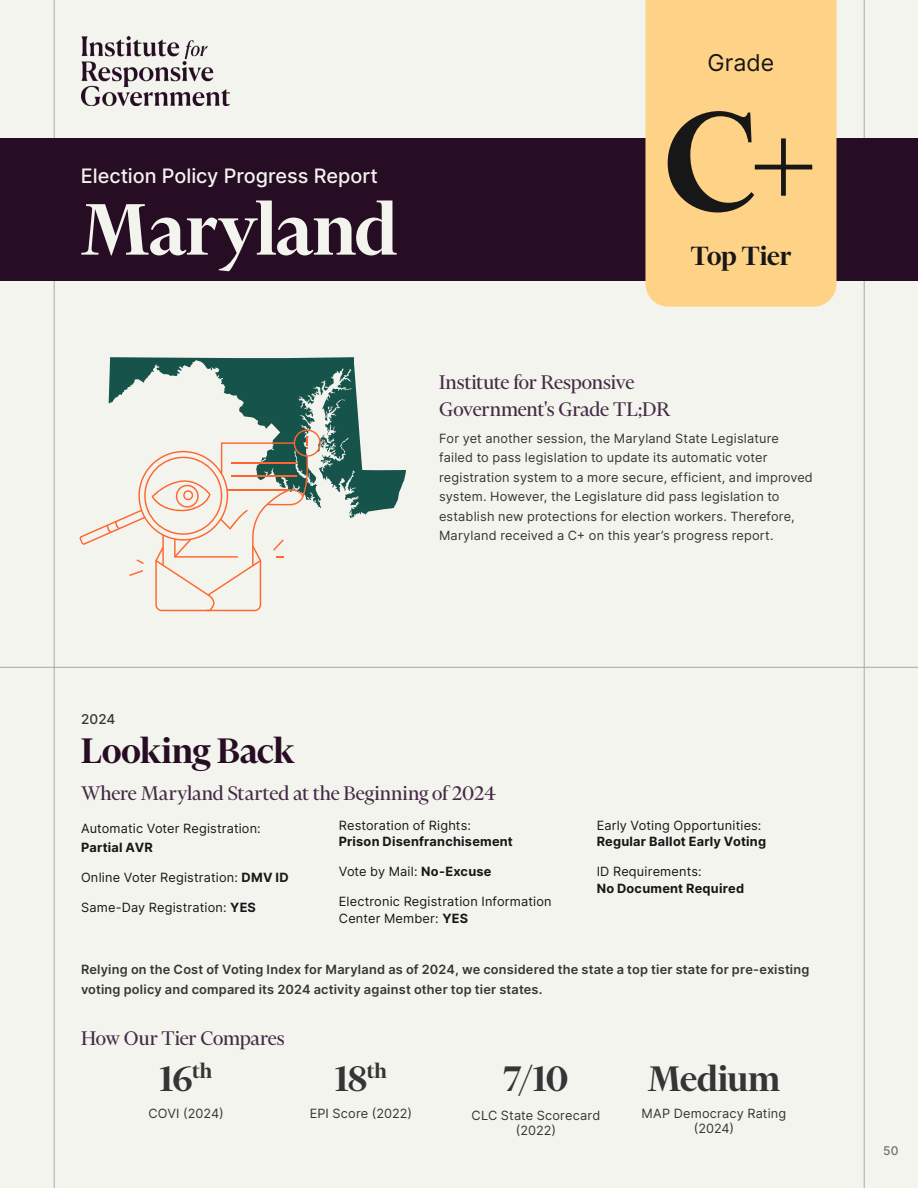
<style>
.page{position:relative;width:918px;height:1188px;background:#f4f4ee}
.page>*{position:absolute;margin:0;border:0;box-sizing:border-box;transform-origin:0 0}
.t1{font:600 162px "Financier Display";color:#171717}
.t2{font:600 83.25px "Financier Display";letter-spacing:-.005em;color:#f4f4ee}
.t3{font:600 40.5px "Financier Display";letter-spacing:-.015em;color:#353535}
.t4{font:600 40.5px "Financier Display";letter-spacing:-.005em;color:#270d24}
.t5{font:600 30.15px "Financier Display";letter-spacing:-.01em;color:#171717}
.t6{font:23.25px "Inter";color:#171717}
.t7{font:22.5px "Financier Display";letter-spacing:-.01em;color:#452946}
.t8{font:500 19.95px "Inter";color:#f4f4ee}
.t9{font:500 13.5px "Inter";color:#353535}
.Bullet_02{font:12.75px/19.5px "Inter";letter-spacing:.015em;color:#353535;text-align:center}
.t10{font:12.75px/16.5px "Inter";letter-spacing:.015em;color:#171717}
.t11{font:600 12.75px/19.5px "Inter";letter-spacing:.015em;color:#353535}
.t12{font:700 12.75px/16.5px "Inter";letter-spacing:.015em;color:#171717}
.t13{font:500 12px "Inter";color:#6f6f6f}
.s1{font-size:150px}
.s2{font-weight:700}
.s3{font-weight:400}
</style>
<div class="page">
<hr style="left:54px;top:0;width:1px;height:1188px;background:#a8a8a8">
<hr style="left:864px;top:0;width:1px;height:1188px;background:#a8a8a8">
<img style="left:81px;top:37px;width:148px;height:69px">
<svg style="left:109px;top:357px;width:297px;height:161px"></svg>
<div style="left:0;top:139px;width:918px;height:142px;background:#270d24"></div>
<hr style="left:0;top:667px;width:918px;height:1px;background:#a8a8a8">
<div style="left:645px;top:0;width:192px;height:307px;background:#ffd387"></div>
<svg style="left:79px;top:430px;width:248px;height:181px"></svg>
<p class="t8" style="left:81px;top:161px;width:298px">Election Policy Progress Report</p>
<p class="t2" style="left:81px;top:174px;width:318px">Maryland</p>
<p class="t6" style="left:708px;top:46px;width:68px">Grade</p>
<p class="t1" style="left:663px;top:54px;width:157px">C<span class="s1">+</span></p>
<p class="t5" style="left:691px;top:236px;width:102px">Top Tier</p>
<p class="t7" style="left:439px;top:371px;width:197px">Institute for Responsive</p>
<p class="t7" style="left:439px;top:398px;width:233px">Government's Grade TL;DR</p>
<p class="Bullet_02" style="left:439px;top:428px;width:375px;text-align:left">For yet another session, the Maryland State Legislature failed to pass legislation to update its automatic voter registration system to a more secure, efficient, and improved system. However, the Legislature did pass legislation to establish new protections for election workers. Therefore, Maryland received a C+ on this year’s progress report.</p>
<p class="t9" style="left:81px;top:709px;width:36px">2024</p>
<p class="t4" style="left:81px;top:723px;width:215px">Looking Back</p>
<p class="t7" style="left:81px;top:781px;width:417px">Where Maryland Started at the Beginning of 2024</p>
<p class="t10" style="left:81px;top:818px;width:181px;line-height:19.5px">Automatic Voter Registration:<br><span class="s2">Partial AVR</span></p>
<p class="t10" style="left:81px;top:869px;width:209px">Online Voter Registration: <span class="s2">DMV ID</span></p>
<p class="t10" style="left:81px;top:899px;width:177px">Same-Day Registration: <span class="s2">YES</span></p>
<p class="t12" style="left:339px;top:816px;width:176px"><span class="s3">Restoration of Rights:<br></span>Prison Disenfranchisement</p>
<p class="t10" style="left:339px;top:863px;width:154px">Vote by Mail: <span class="s2">No-Excuse</span></p>
<p class="t10" style="left:339px;top:893px;width:214px">Electronic Registration Information<br>Center Member: <span class="s2">YES</span></p>
<p class="t10" style="left:597px;top:816px;width:171px">Early Voting Opportunities:<br><span class="s2">Regular Ballot Early Voting</span></p>
<p class="t12" style="left:597px;top:863px;width:149px"><span class="s3">ID Requirements:<br></span>No Document Required</p>
<p class="t11" style="left:81px;top:960px;width:730px">Relying on the Cost of Voting Index for Maryland as of 2024, we considered the state a top tier state for pre-existing voting policy and compared its 2024 activity against other top tier states.</p>
<p class="t7" style="left:81px;top:1026px;width:205px">How Our Tier Compares</p>
<p class="t3" style="left:160px;top:1052px;width:54px">16<sup>th</sup></p>
<p class="Bullet_02" style="left:148px;top:1104px;width:77px">COVI (2024)</p>
<p class="t3" style="left:335px;top:1052px;width:53px">18<sup>th</sup></p>
<p class="Bullet_02" style="left:310px;top:1104px;width:104px">EPI Score (2022)</p>
<p class="t3" style="left:503px;top:1052px;width:67px">7/10</p>
<p class="Bullet_02" style="left:472px;top:1107px;width:130px;line-height:15px">CLC State Scorecard (2022)</p>
<p class="t3" style="left:648px;top:1052px;width:134px">Medium</p>
<p class="Bullet_02" style="left:642px;top:1106px;width:146px;line-height:15px">MAP Democracy Rating (2024)</p>
<p class="t13" style="left:883px;top:1142px;width:17px">50</p>
</div>
